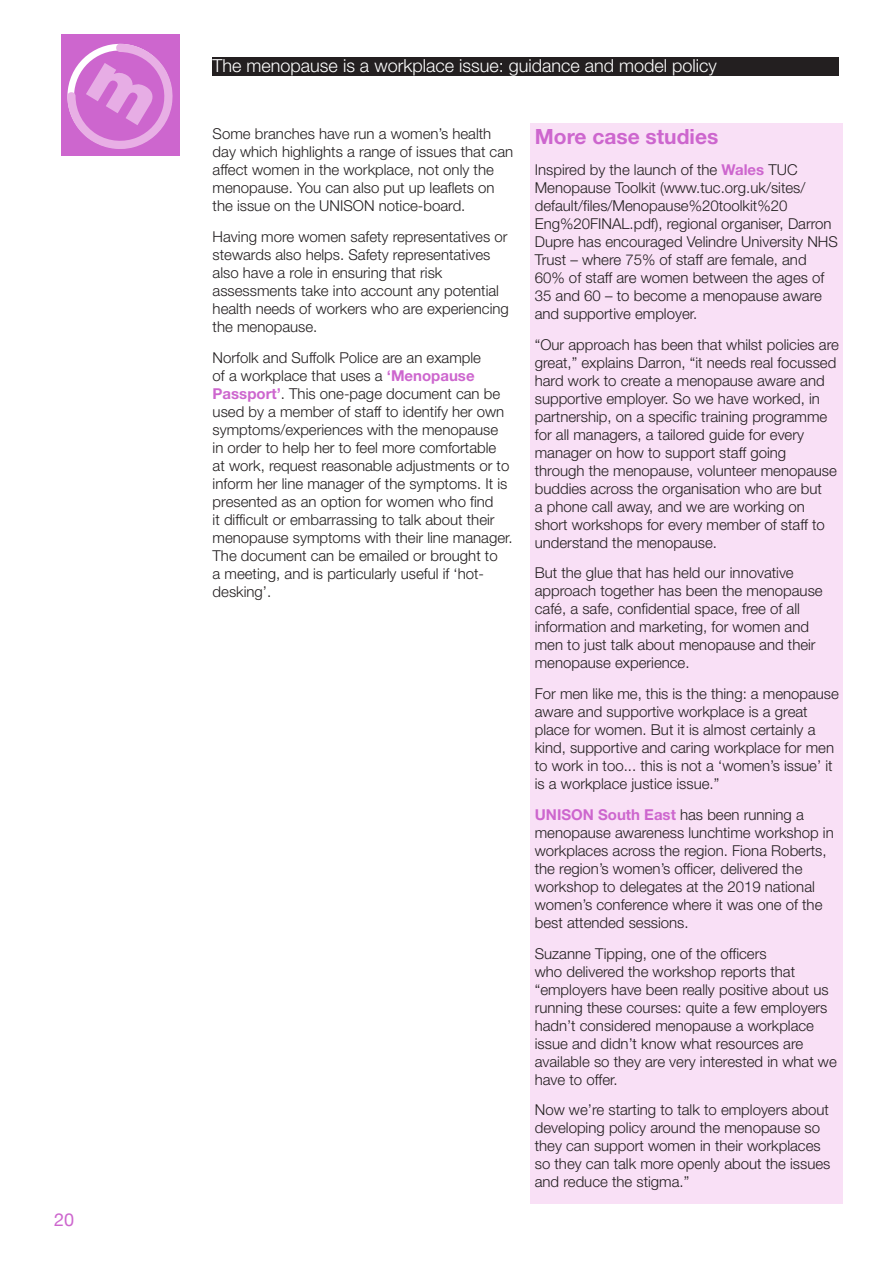
<style>
.page{position:relative;width:893px;height:1263px;background:#fff}
.page>*{position:absolute;margin:0;border:0;box-sizing:border-box;transform-origin:0 0}
.tint_box_text{font:700 21px "Helvetica Neue";color:#cd66ce}
.t1{font:300 18px "Helvetica Neue";color:#fff}
.t2{font:18px "Helvetica Neue";color:#cd66ce}
.tint_box_text-2{font:300 15px/18px "Helvetica Neue";color:#231f20}
.Body_text{font:300 15px/18px "Helvetica Neue";color:#231f20}
.s1{font-weight:700;color:#cd66ce}
</style>
<div class="page">
<div style="left:213px;top:57px;width:626px;height:18px;background:#231f20"></div>
<div style="left:62px;top:34px;width:118px;height:121px;background:#cd66ce"></div>
<div style="left:531px;top:123px;width:312px;height:38px;background:#f9e0f6"></div>
<div style="left:531px;top:159px;width:312px;height:176px;background:#f9e0f6"></div>
<div style="left:531px;top:333px;width:312px;height:230px;background:#f9e0f6"></div>
<div style="left:531px;top:562px;width:312px;height:122px;background:#f9e0f6"></div>
<div style="left:531px;top:683px;width:312px;height:122px;background:#f9e0f6"></div>
<div style="left:531px;top:804px;width:312px;height:140px;background:#f9e0f6"></div>
<div style="left:531px;top:942px;width:312px;height:158px;background:#f9e0f6"></div>
<div style="left:531px;top:1099px;width:312px;height:104px;background:#f9e0f6"></div>
<svg style="left:67px;top:43px;width:106px;height:106px"></svg>
<p class="t2" style="left:54px;top:1207px;width:22px">20</p>
<p class="t1" style="left:213px;top:54px;width:506px">The menopause is a workplace issue: guidance and model policy</p>
<p class="Body_text" style="left:213px;top:125px;width:302px">Some branches have run a women’s health day which highlights a range of issues that can affect women in the workplace, not only the menopause. You can also put up leaflets on the issue on the UNISON notice-board.</p>
<p class="Body_text" style="left:213px;top:227px;width:298px">Having more women safety representatives or stewards also helps. Safety representatives also have a role in ensuring that risk assessments take into account any potential health needs of workers who are experiencing the menopause.</p>
<p class="Body_text" style="left:213px;top:348px;width:302px">Norfolk and Suffolk Police are an example<br>of a workplace that uses a <span class="s1">‘Menopause Passport’</span>. This one-page document can be used by a member of staff to identify her own symptoms/experiences with the menopause in order to help her to feel more comfortable<br>at work, request reasonable adjustments or to inform her line manager of the symptoms. It is presented as an option for women who find<br>it difficult or embarrassing to talk about their menopause symptoms with their line manager.<br>The document can be emailed or brought to<br>a meeting, and is particularly useful if ‘hot&shy;desking’.</p>
<p class="tint_box_text" style="left:535px;top:124px;width:185px">More case studies</p>
<p class="tint_box_text-2" style="left:535px;top:160px;width:305px">Inspired by the launch of the <span class="s1">Wales</span> TUC Menopause Toolkit (www.tuc.org.uk/sites/ default/files/Menopause%20toolkit%20<br>Eng%20FINAL.pdf), regional organiser, Darron Dupre has encouraged Velindre University NHS Trust – where 75% of staff are female, and 60% of staff are women between the ages of 35 and 60 – to become a menopause aware and supportive employer.</p>
<p class="tint_box_text-2" style="left:535px;top:335px;width:306px">“Our approach has been that whilst policies are great,” explains Darron, “it needs real focussed hard work to create a menopause aware and supportive employer. So we have worked, in partnership, on a specific training programme for all managers, a tailored guide for every manager on how to support staff going through the menopause, volunteer menopause buddies across the organisation who are but<br>a phone call away, and we are working on short workshops for every member of staff to understand the menopause.</p>
<p class="tint_box_text-2" style="left:535px;top:564px;width:289px">But the glue that has held our innovative approach together has been the menopause café, a safe, confidential space, free of all information and marketing, for women and men to just talk about menopause and their menopause experience.</p>
<p class="tint_box_text-2" style="left:535px;top:684px;width:306px">For men like me, this is the thing: a menopause aware and supportive workplace is a great place for women. But it is almost certainly a kind, supportive and caring workplace for men to work in too... this is not a ‘women’s issue’ it is a workplace justice issue.”</p>
<p class="tint_box_text-2" style="left:535px;top:805px;width:300px"><span class="s1">UNISON South East</span> has been running a menopause awareness lunchtime workshop in workplaces across the region. Fiona Roberts, the region’s women’s officer, delivered the workshop to delegates at the 2019 national women’s conference where it was one of the best attended sessions.</p>
<p class="tint_box_text-2" style="left:535px;top:944px;width:304px">Suzanne Tipping, one of the officers<br>who delivered the workshop reports that “employers have been really positive about us running these courses: quite a few employers hadn’t considered menopause a workplace issue and didn’t know what resources are available so they are very interested in what we have to offer.</p>
<p class="tint_box_text-2" style="left:535px;top:1101px;width:297px">Now we’re starting to talk to employers about developing policy around the menopause so they can support women in their workplaces so they can talk more openly about the issues and reduce the stigma.”</p>
</div>
